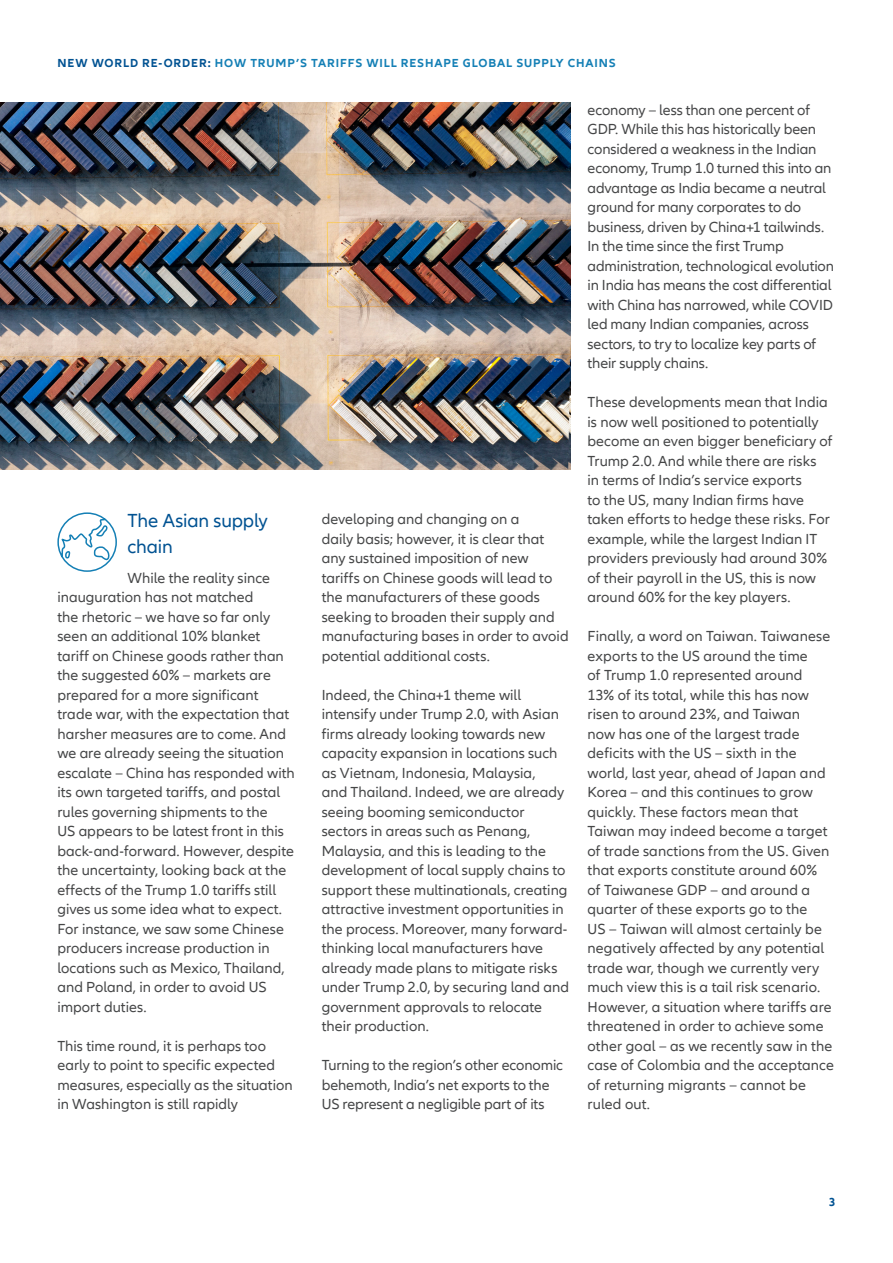
<style>
.page{position:relative;width:893px;height:1263px;background:#fff}
.page>*{position:absolute;margin:0;border:0;box-sizing:border-box;transform-origin:0 0}
.Headline_3{font:19.5px/25.3px "Allianz Neo";letter-spacing:-.005em;color:#015292}
.Copy{font:15px/19.5px "Allianz Neo";letter-spacing:.005em;color:#454647}
.t1{font:700 12px "Allianz Neo";letter-spacing:.075em;color:#147fb5}
.t2{font:700 12px "Allianz Neo";color:#015292}
.s1{color:#015292}
</style>
<div class="page">
<img style="left:0;top:102px;width:570px;height:368px">
<svg style="left:57px;top:512px;width:60px;height:60px"></svg>
<p class="t1" style="left:57px;top:56px;width:560px"><span class="s1">NEW WORLD RE-ORDER:</span> HOW TRUMP’S TARIFFS WILL RESHAPE GLOBAL SUPPLY CHAINS</p>
<p class="Headline_3" style="left:128px;top:509px;width:142px">The Asian supply chain</p>
<p class="Copy" style="left:57px;top:568px;width:239px;text-indent:70px">While the reality since inauguration has not matched<br>the rhetoric – we have so far only seen an additional 10% blanket tariff on Chinese goods rather than the suggested 60% – markets are prepared for a more significant trade war, with the expectation that harsher measures are to come. And we are already seeing the situation escalate – China has responded with its own targeted tariffs, and postal rules governing shipments to the<br>US appears to be latest front in this back-and-forward. However, despite the uncertainty, looking back at the effects of the Trump 1.0 tariffs still gives us some idea what to expect.<br>For instance, we saw some Chinese producers increase production in locations such as Mexico, Thailand, and Poland, in order to avoid US import duties.</p>
<p class="Copy" style="left:57px;top:1036px;width:237px">This time round, it is perhaps too early to point to specific expected measures, especially as the situation in Washington is still rapidly</p>
<p class="Copy" style="left:322px;top:510px;width:248px">developing and changing on a<br>daily basis; however, it is clear that any sustained imposition of new tariffs on Chinese goods will lead to the manufacturers of these goods seeking to broaden their supply and manufacturing bases in order to avoid potential additional costs.</p>
<p class="Copy" style="left:322px;top:685px;width:249px">Indeed, the China+1 theme will intensify under Trump 2.0, with Asian firms already looking towards new capacity expansion in locations such as Vietnam, Indonesia, Malaysia,<br>and Thailand. Indeed, we are already seeing booming semiconductor sectors in areas such as Penang, Malaysia, and this is leading to the development of local supply chains to support these multinationals, creating attractive investment opportunities in the process. Moreover, many forward&shy;thinking local manufacturers have already made plans to mitigate risks under Trump 2.0, by securing land and government approvals to relocate their production.</p>
<p class="Copy" style="left:322px;top:1056px;width:243px">Turning to the region’s other economic behemoth, India’s net exports to the<br>US represent a negligible part of its</p>
<p class="Copy" style="left:587px;top:100px;width:248px">economy – less than one percent of GDP. While this has historically been considered a weakness in the Indian economy, Trump 1.0 turned this into an advantage as India became a neutral ground for many corporates to do business, driven by China+1 tailwinds.<br>In the time since the first Trump administration, technological evolution in India has means the cost differential with China has narrowed, while COVID led many Indian companies, across sectors, to try to localize key parts of their supply chains.</p>
<p class="Copy" style="left:587px;top:393px;width:247px">These developments mean that India is now well positioned to potentially become an even bigger beneficiary of Trump 2.0. And while there are risks<br>in terms of India’s service exports<br>to the US, many Indian firms have taken efforts to hedge these risks. For example, while the largest Indian IT providers previously had around 30% of their payroll in the US, this is now around 60% for the key players.</p>
<p class="Copy" style="left:587px;top:627px;width:248px">Finally, a word on Taiwan. Taiwanese exports to the US around the time<br>of Trump 1.0 represented around<br>13% of its total, while this has now risen to around 23%, and Taiwan<br>now has one of the largest trade deficits with the US – sixth in the world, last year, ahead of Japan and Korea – and this continues to grow quickly. These factors mean that Taiwan may indeed become a target of trade sanctions from the US. Given that exports constitute around 60% of Taiwanese GDP – and around a quarter of these exports go to the<br>US – Taiwan will almost certainly be negatively affected by any potential trade war, though we currently very much view this is a tail risk scenario.<br>However, a situation where tariffs are threatened in order to achieve some other goal – as we recently saw in the case of Colombia and the acceptance of returning migrants – cannot be ruled out.</p>
<p class="t2" style="left:829px;top:1194px;width:8px">3</p>
</div>
